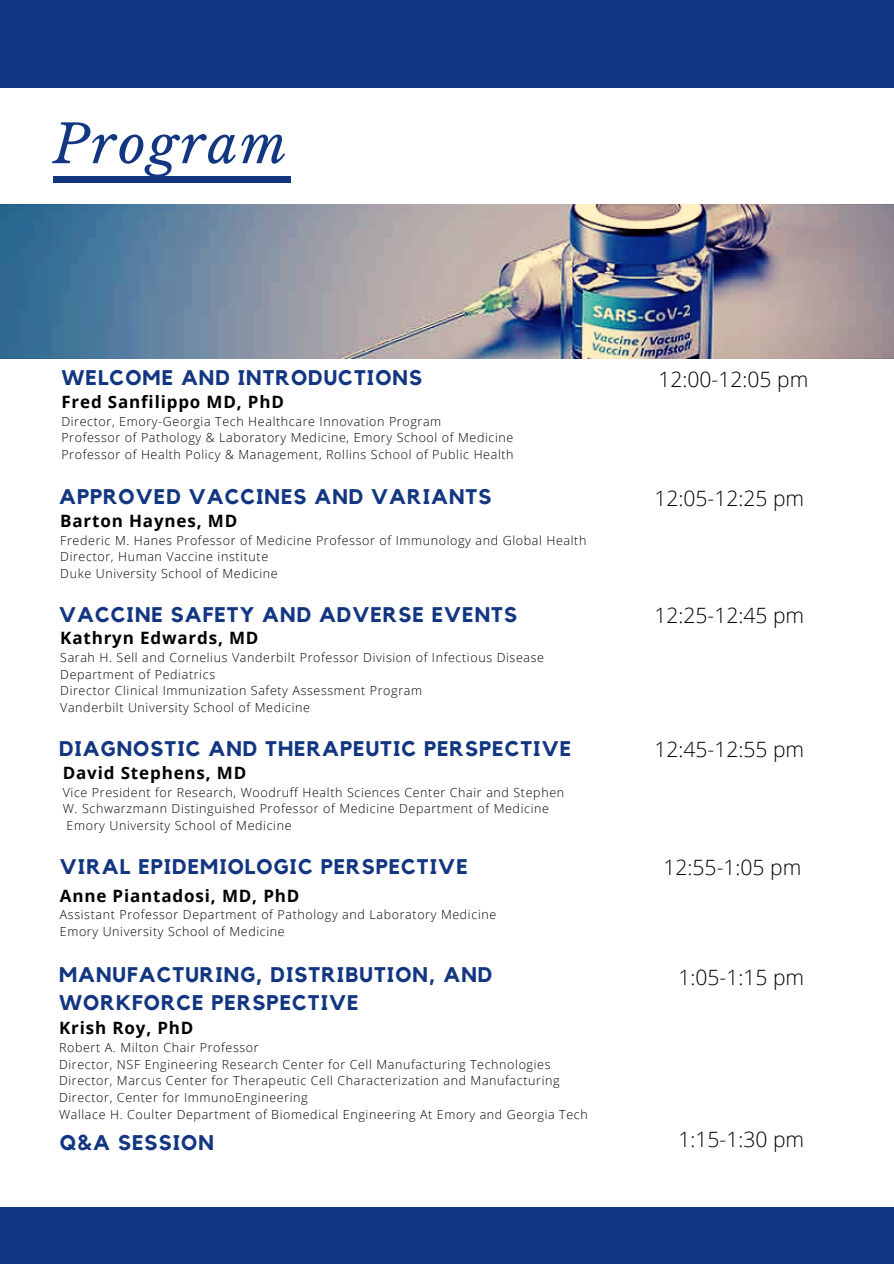
<style>
.page{position:relative;width:894px;height:1264px;background:#fff}
.page>*{position:absolute;margin:0;border:0;box-sizing:border-box;transform-origin:0 0}
.t1{font:italic 52.95px "Libre Baskerville";letter-spacing:.05em;color:#123681}
.t2{font:700 21.15px/28.2px "Kollektif";letter-spacing:.05em;color:#123681}
.t3{font:300 21.15px "Open Sans";color:#000}
.t4{font:700 16.95px "Open Sans";letter-spacing:.05em;color:#000}
.t5{font:300 12.45px/16.6px "Open Sans";letter-spacing:.05em;color:#000}
</style>
<div class="page">
<img style="left:0;top:204px;width:893px;height:155px">
<div style="left:0;top:0;width:893px;height:88px;background:#123681"></div>
<div style="left:0;top:1207px;width:893px;height:56px;background:#123681"></div>
<div style="left:53px;top:177px;width:237px;height:5px;background:#123681"></div>
<p class="t1" style="left:53px;top:112px;width:235px">Program</p>
<p class="t2" style="left:61px;top:364px;width:362px">WELCOME AND INTRODUCTIONS</p>
<p class="t4" style="left:61px;top:390px;width:224px">Fred Sanfilippo MD, PhD</p>
<p class="t5" style="left:61px;top:412px;width:381px">Director, Emory-Georgia Tech Healthcare Innovation Program</p>
<p class="t5" style="left:61px;top:429px;width:453px">Professor of Pathology &amp; Laboratory Medicine, Emory School of Medicine</p>
<p class="t5" style="left:61px;top:446px;width:453px">Professor of Health Policy &amp; Management, Rollins School of Public Health</p>
<p class="t2" style="left:59px;top:483px;width:434px">APPROVED VACCINES AND VARIANTS</p>
<p class="t4" style="left:60px;top:509px;width:178px">Barton Haynes, MD</p>
<p class="t5" style="left:60px;top:531px;width:527px">Frederic M. Hanes Professor of Medicine Professor of Immunology and Global Health</p>
<p class="t5" style="left:60px;top:548px;width:209px">Director, Human Vaccine institute</p>
<p class="t5" style="left:60px;top:565px;width:219px">Duke University School of Medicine</p>
<p class="t2" style="left:59px;top:601px;width:459px">VACCINE SAFETY AND ADVERSE EVENTS</p>
<p class="t4" style="left:60px;top:626px;width:200px">Kathryn Edwards, MD</p>
<p class="t5" style="left:60px;top:649px;width:485px">Sarah H. Sell and Cornelius Vanderbilt Professor Division of Infectious Disease<br>Department of Pediatrics</p>
<p class="t5" style="left:60px;top:682px;width:363px">Director Clinical Immunization Safety Assessment Program</p>
<p class="t5" style="left:60px;top:699px;width:251px">Vanderbilt University School of Medicine</p>
<p class="t2" style="left:59px;top:735px;width:513px">DIAGNOSTIC AND THERAPEUTIC PERSPECTIVE</p>
<p class="t4" style="left:63px;top:760px;width:185px">David Stephens, MD</p>
<p class="t5" style="left:63px;top:783px;width:503px">Vice President for Research, Woodruff Health Sciences Center Chair and Stephen<br>W. Schwarzmann Distinguished Professor of Medicine Department of Medicine</p>
<p class="t5" style="left:67px;top:816px;width:226px">Emory University School of Medicine</p>
<p class="t2" style="left:60px;top:853px;width:409px">VIRAL EPIDEMIOLOGIC PERSPECTIVE</p>
<p class="t4" style="left:60px;top:883px;width:241px">Anne Piantadosi, MD, PhD</p>
<p class="t5" style="left:60px;top:906px;width:438px">Assistant Professor Department of Pathology and Laboratory Medicine</p>
<p class="t5" style="left:60px;top:922px;width:226px">Emory University School of Medicine</p>
<p class="t2" style="left:59px;top:961px;width:434px">MANUFACTURING, DISTRIBUTION, AND<br>WORKFORCE PERSPECTIVE</p>
<p class="t4" style="left:59px;top:1016px;width:136px">Krish Roy, PhD</p>
<p class="t5" style="left:59px;top:1038px;width:201px">Robert A. Milton Chair Professor</p>
<p class="t5" style="left:59px;top:1055px;width:493px">Director, NSF Engineering Research Center for Cell Manufacturing Technologies</p>
<p class="t5" style="left:59px;top:1072px;width:502px">Director, Marcus Center for Therapeutic Cell Characterization and Manufacturing</p>
<p class="t5" style="left:59px;top:1088px;width:250px">Director, Center for ImmunoEngineering</p>
<p class="t5" style="left:59px;top:1105px;width:530px">Wallace H. Coulter Department of Biomedical Engineering At Emory and Georgia Tech</p>
<p class="t3" style="left:658px;top:364px;width:151px">12:00-12:05 pm</p>
<p class="t3" style="left:654px;top:483px;width:151px">12:05-12:25 pm</p>
<p class="t3" style="left:654px;top:600px;width:151px">12:25-12:45 pm</p>
<p class="t3" style="left:654px;top:734px;width:151px">12:45-12:55 pm</p>
<p class="t3" style="left:663px;top:852px;width:139px">12:55-1:05 pm</p>
<p class="t3" style="left:678px;top:962px;width:127px">1:05-1:15 pm</p>
<p class="t2" style="left:60px;top:1129px;width:155px">Q&amp;A SESSION</p>
<p class="t3" style="left:678px;top:1124px;width:127px">1:15-1:30 pm</p>
</div>
